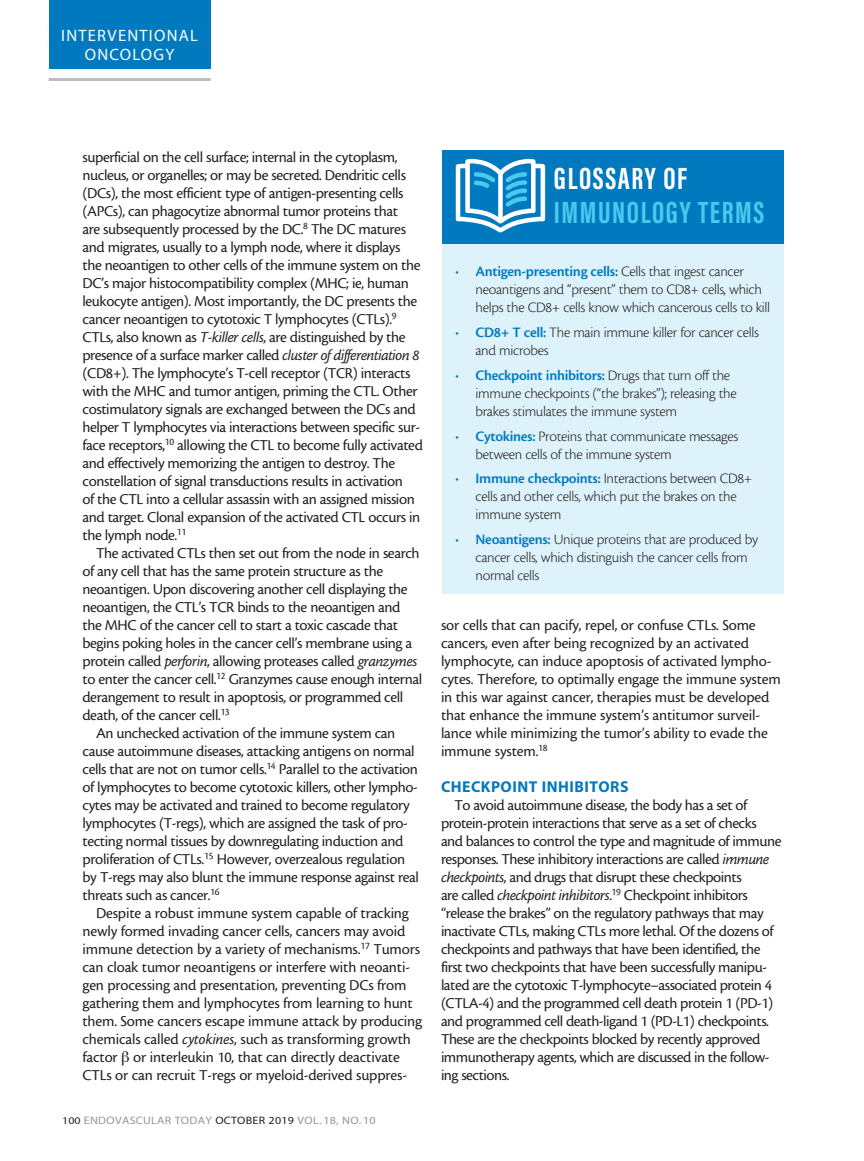
<style>
.page{position:relative;width:864px;height:1161px;background:#fff}
.page>*{position:absolute;margin:0;border:0;box-sizing:border-box;transform-origin:0 0}
.BMC_2_-_Sidebar_Head{font:700 31.5px/33.2px "Acumin Pro Extra Cond";letter-spacing:.05em;color:#4ac8ed}
.t1{font:16.5px/18.3px "Myriad MM 400 600";letter-spacing:.075em;color:#fff;text-align:center}
.body{font:15.75px/18px "Cronos MM 408 10";letter-spacing:-.025em;color:#231f20}
.subhead{font:15.75px "Myriad MM 700 600";letter-spacing:.03em;color:#0079bf}
.t2{font:15px/18px "Cronos MM 250 10";letter-spacing:-.02em;color:#231f20}
.t3{font:10.8px "Myriad MM 400 600";letter-spacing:.025em;color:#939598;scale:1.11 1}
.s1{font-family:"Cronos MM It 408 10"}
.s2{font-size:10.2px;color:#231f20}
.s3{color:#231f20}
.s4{color:#fff}
.s5{color:#0079bf}
.s6{font-family:"Cronos MM 574 10";color:#0079bf}
</style>
<div class="page">
<div style="left:49px;top:0;width:162px;height:69px;background:#0079bf"></div>
<hr style="left:49px;top:78px;width:162px;height:3px;background:#bcbdc0">
<div style="left:442px;top:150px;width:342px;height:444px;background:#ddf2fa"></div>
<div style="left:442px;top:150px;width:342px;height:93px;background:#0079bf"></div>
<svg style="left:456px;top:159px;width:89px;height:73px"></svg>
<p class="t1" style="left:61px;top:28px;width:138px">INTERVENTIONAL<br>ONCOLOGY</p>
<p class="body" style="left:82px;top:148px;width:342px">superficial on the cell surface; internal in the cytoplasm, nucleus, or organelles; or may be secreted. Dendritic cells (DCs), the most efficient type of antigen-presenting cells (APCs), can phagocytize abnormal tumor proteins that<br>are subsequently processed by the DC.<sup>8</sup> The DC matures and migrates, usually to a lymph node, where it displays the neoantigen to other cells of the immune system on the DC’s major histocompatibility complex (MHC; ie, human leukocyte antigen). Most importantly, the DC presents the cancer neoantigen to cytotoxic T lymphocytes (CTLs).<sup>9<br></sup>CTLs, also known as <span class="s1">T-killer cells</span>, are distinguished by the presence of a surface marker called <span class="s1">cluster of differentiation 8 </span>(CD8+). The lymphocyte’s T-cell receptor (TCR) interacts with the MHC and tumor antigen, priming the CTL. Other costimulatory signals are exchanged between the DCs and helper T lymphocytes via interactions between specific sur&shy;face receptors,<sup>10</sup> allowing the CTL to become fully activated and effectively memorizing the antigen to destroy. The constellation of signal transductions results in activation<br>of the CTL into a cellular assassin with an assigned mission and target. Clonal expansion of the activated CTL occurs in the lymph node.<sup>11</sup></p>
<p class="body" style="left:82px;top:544px;width:341px;text-indent:14px">The activated CTLs then set out from the node in search of any cell that has the same protein structure as the neoantigen. Upon discovering another cell displaying the neoantigen, the CTL’s TCR binds to the neoantigen and the MHC of the cancer cell to start a toxic cascade that begins poking holes in the cancer cell’s membrane using a protein called <span class="s1">perforin</span>, allowing proteases called <span class="s1">granzymes </span>to enter the cancer cell.<sup>12</sup> Granzymes cause enough internal derangement to result in apoptosis, or programmed cell death, of the cancer cell.<sup>13</sup></p>
<p class="body" style="left:82px;top:724px;width:338px;text-indent:14px">An unchecked activation of the immune system can cause autoimmune diseases, attacking antigens on normal cells that are not on tumor cells.<sup>14</sup> Parallel to the activation of lymphocytes to become cytotoxic killers, other lympho&shy;cytes may be activated and trained to become regulatory lymphocytes (T-regs), which are assigned the task of pro&shy;tecting normal tissues by downregulating induction and proliferation of CTLs.<sup>15</sup> However, overzealous regulation by T-regs may also blunt the immune response against real threats such as cancer.<sup>16</sup></p>
<p class="body" style="left:82px;top:904px;width:341px;text-indent:14px">Despite a robust immune system capable of tracking newly formed invading cancer cells, cancers may avoid immune detection by a variety of mechanisms.<sup>17</sup> Tumors can cloak tumor neoantigens or interfere with neoanti&shy;gen processing and presentation, preventing DCs from gathering them and lymphocytes from learning to hunt them. Some cancers escape immune attack by producing chemicals called <span class="s1">cytokines</span>, such as transforming growth factor or interleukin 10, that can directly deactivate CTLs or can recruit T-regs or myeloid-derived suppres-</p>
<p class="t3" style="left:62px;top:1115px;width:284px"><span class="s2">100</span> ENDOVASCULAR TODAY <span class="s3">OCTOBER 2019</span> VOL. 18, NO. 10</p>
<p class="BMC_2_-_Sidebar_Head" style="left:554px;top:162px;width:212px"><span class="s4">GLOSSARY OF<br></span>IMMUNOLOGY TERMS</p>
<p class="t2" style="left:476px;top:263px;width:296px;text-indent:-20px"><span class="s5">•</span> <span class="s6">Antigen-presenting cells:</span> Cells that ingest cancer neoantigens and “present” them to CD8+ cells, which helps the CD8+ cells know which cancerous cells to kill</p>
<p class="t2" style="left:476px;top:324px;width:285px;text-indent:-20px"><span class="s5">•</span> <span class="s6">CD8+ T cell:</span> The main immune killer for cancer cells and microbes</p>
<p class="t2" style="left:476px;top:367px;width:263px;text-indent:-20px"><span class="s5">•</span> <span class="s6">Checkpoint inhibitors:</span> Drugs that turn off the immune checkpoints (“the brakes”); releasing the brakes stimulates the immune system</p>
<p class="t2" style="left:476px;top:427px;width:264px;text-indent:-20px"><span class="s5">•</span> <span class="s6">Cytokines:</span> Proteins that communicate messages between cells of the immune system</p>
<p class="t2" style="left:476px;top:470px;width:278px;text-indent:-20px"><span class="s5">•</span> <span class="s6">Immune checkpoints:</span> Interactions between CD8+ cells and other cells, which put the brakes on the immune system</p>
<p class="t2" style="left:476px;top:531px;width:284px;text-indent:-20px"><span class="s5">•</span> <span class="s6">Neoantigens:</span> Unique proteins that are produced by cancer cells, which distinguish the cancer cells from normal cells</p>
<p class="body" style="left:441px;top:616px;width:341px">sor cells that can pacify, repel, or confuse CTLs. Some cancers, even after being recognized by an activated lymphocyte, can induce apoptosis of activated lympho&shy;cytes. Therefore, to optimally engage the immune system in this war against cancer, therapies must be developed that enhance the immune system’s antitumor surveil&shy;lance while minimizing the tumor’s ability to evade the immune system.<sup>18</sup></p>
<p class="subhead" style="left:441px;top:779px;width:189px">CHECKPOINT INHIBITORS</p>
<p class="body" style="left:441px;top:796px;width:342px;text-indent:14px">To avoid autoimmune disease, the body has a set of protein-protein interactions that serve as a set of checks and balances to control the type and magnitude of immune responses. These inhibitory interactions are called <span class="s1">immune checkpoints</span>, and drugs that disrupt these checkpoints<br>are called <span class="s1">checkpoint inhibitors</span>.<sup>19</sup> Checkpoint inhibitors “release the brakes” on the regulatory pathways that may inactivate CTLs, making CTLs more lethal. Of the dozens of checkpoints and pathways that have been identified, the first two checkpoints that have been successfully manipu&shy;lated are the cytotoxic T-lymphocyte–associated protein 4 (CTLA‑4) and the programmed cell death protein 1 (PD-1) and programmed cell death-ligand 1 (PD-L1) checkpoints.<br>These are the checkpoints blocked by recently approved immunotherapy agents, which are discussed in the follow&shy;ing sections.</p>
</div>
